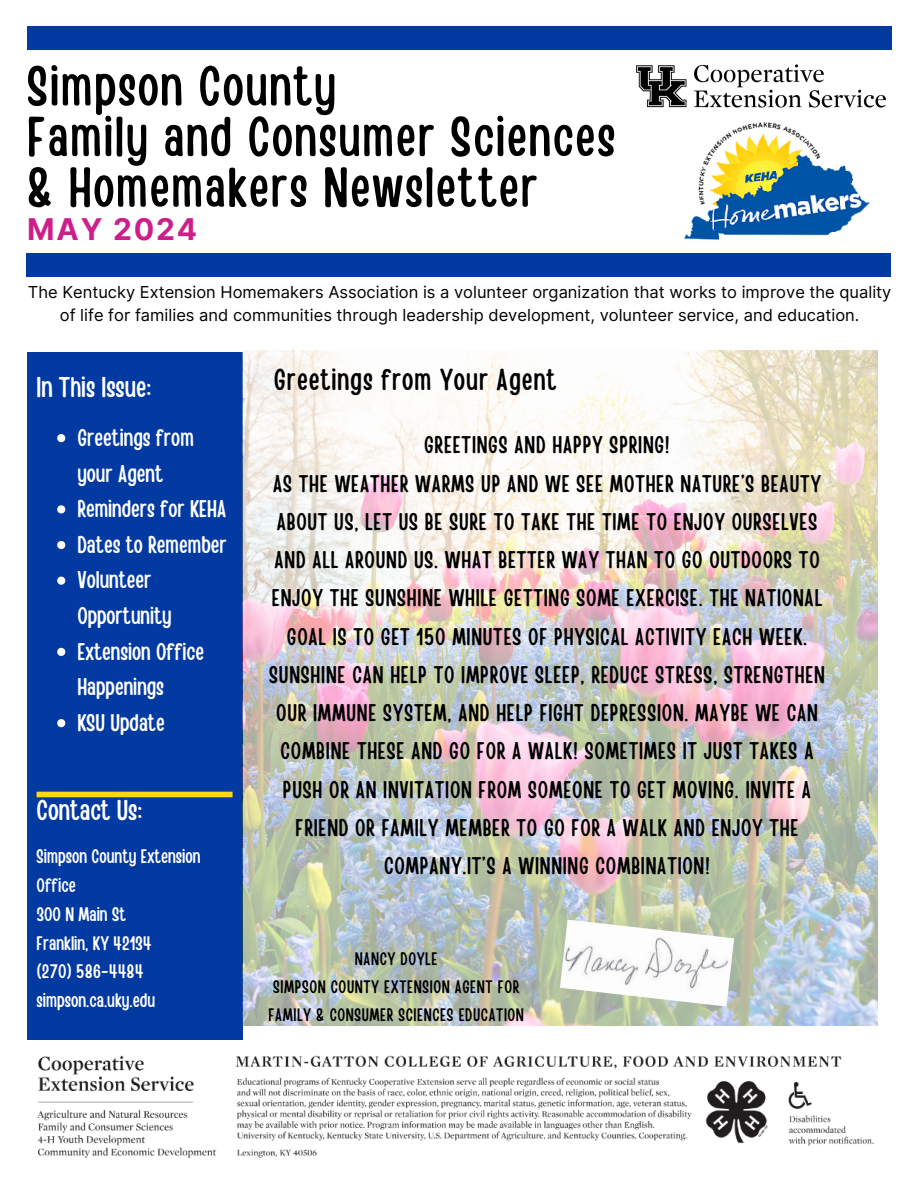
<style>
.page{position:relative;width:918px;height:1188px;background:#fff}
.page>*{position:absolute;margin:0;border:0;box-sizing:border-box;transform-origin:0 0}
.t1{font:55.95px/50.7px "Handy Casual Condensed";letter-spacing:.03em;color:#000}
.t2{font:30px "Handy Casual Condensed";letter-spacing:.03em;color:#000}
.t3{font:700 30px "Inter";letter-spacing:.06em;color:#cd1f8a}
.t4{font:28.5px "Handy Casual Condensed";color:#fff}
.t5{font:24px/38.2px "Handy Casual Condensed";letter-spacing:.03em;color:#000;text-align:center}
.t6{font:24px/35.5px "Handy Casual Condensed";color:#fff}
.t7{font:19.5px/28.8px "Handy Casual Condensed";color:#fff}
.t8{font:18px/28.2px "Handy Casual Condensed";letter-spacing:.03em;color:#000;text-align:center}
.t9{font:16.5px/22.5px "Inter";color:#000;text-align:center}
</style>
<div class="page">
<img style="left:684px;top:122px;width:186px;height:118px">
<div style="left:27px;top:26px;width:865px;height:24px;background:#023aa2"></div>
<img style="left:37px;top:1055px;width:837px;height:103px">
<div style="left:27px;top:353px;width:216px;height:687px;background:#023aa2"></div>
<svg style="left:57px;top:434px;width:8px;height:8px"></svg>
<svg style="left:57px;top:505px;width:8px;height:8px"></svg>
<svg style="left:57px;top:541px;width:8px;height:8px"></svg>
<svg style="left:57px;top:577px;width:8px;height:8px"></svg>
<svg style="left:57px;top:648px;width:8px;height:8px"></svg>
<svg style="left:57px;top:719px;width:8px;height:8px"></svg>
<div style="left:37px;top:792px;width:196px;height:5px;background:#ffd719"></div>
<div style="left:27px;top:253px;width:864px;height:24px;background:#023aa2"></div>
<img style="left:636px;top:64px;width:250px;height:44px">
<img style="left:243px;top:350px;width:634px;height:675px">
<img style="left:560px;top:920px;width:174px;height:87px">
<p class="t1" style="left:27px;top:58px;width:590px">Simpson County<br>Family and Consumer Sciences &amp; Homemakers Newsletter</p>
<h3 class="t3" style="left:27px;top:211px;width:172px">MAY 2024</h3>
<h4 class="t9" style="left:28px;top:281px;width:865px">The Kentucky Extension Homemakers Association is a volunteer organization that works to improve the quality of life for families and communities through leadership development, volunteer service, and education.</h4>
<p class="t4" style="left:37px;top:369px;width:116px">In This Issue:</p>
<h2 class="t6" style="left:77px;top:419px;width:118px">Greetings from your Agent</h2>
<p class="t6" style="left:77px;top:490px;width:151px">Reminders for KEHA</p>
<h3 class="t6" style="left:77px;top:525px;width:151px">Dates to Remember</h3>
<p class="t6" style="left:77px;top:561px;width:96px">Volunteer<br>Opportunity</p>
<p class="t6" style="left:77px;top:632px;width:128px">Extension Office<br>Happenings</p>
<p class="t6" style="left:77px;top:704px;width:89px">KSU Update</p>
<p class="t4" style="left:37px;top:792px;width:107px">Contact Us:</p>
<p class="t7" style="left:37px;top:841px;width:165px">Simpson County Extension<br>Office</p>
<p class="t7" style="left:37px;top:899px;width:91px">300 N Main St</p>
<h3 class="t7" style="left:37px;top:928px;width:117px">Franklin, KY 42134</h3>
<p class="t7" style="left:37px;top:956px;width:108px">(270) 586-4484</p>
<p class="t7" style="left:37px;top:985px;width:120px">simpson.ca.uky.edu</p>
<p class="t2" style="left:274px;top:360px;width:284px">Greetings from Your Agent</p>
<p class="t5" style="left:269px;top:425px;width:557px">GREETINGS AND HAPPY SPRING!<br>AS THE WEATHER WARMS UP AND WE SEE MOTHER NATURE’S BEAUTY ABOUT US, LET US BE SURE TO TAKE THE TIME TO ENJOY OURSELVES AND ALL AROUND US. WHAT BETTER WAY THAN TO GO OUTDOORS TO ENJOY THE SUNSHINE WHILE GETTING SOME EXERCISE. THE NATIONAL GOAL IS TO GET 150 MINUTES OF PHYSICAL ACTIVITY EACH WEEK.<br>SUNSHINE CAN HELP TO IMPROVE SLEEP, REDUCE STRESS, STRENGTHEN OUR IMMUNE SYSTEM, AND HELP FIGHT DEPRESSION. MAYBE WE CAN COMBINE THESE AND GO FOR A WALK! SOMETIMES IT JUST TAKES A PUSH OR AN INVITATION FROM SOMEONE TO GET MOVING. INVITE A FRIEND OR FAMILY MEMBER TO GO FOR A WALK AND ENJOY THE COMPANY.IT’S A WINNING COMBINATION!</p>
<h6 class="t8" style="left:269px;top:944px;width:257px">NANCY DOYLE<br>SIMPSON COUNTY EXTENSION AGENT FOR<br>FAMILY &amp; CONSUMER SCIENCES EDUCATION</h6>
</div>
